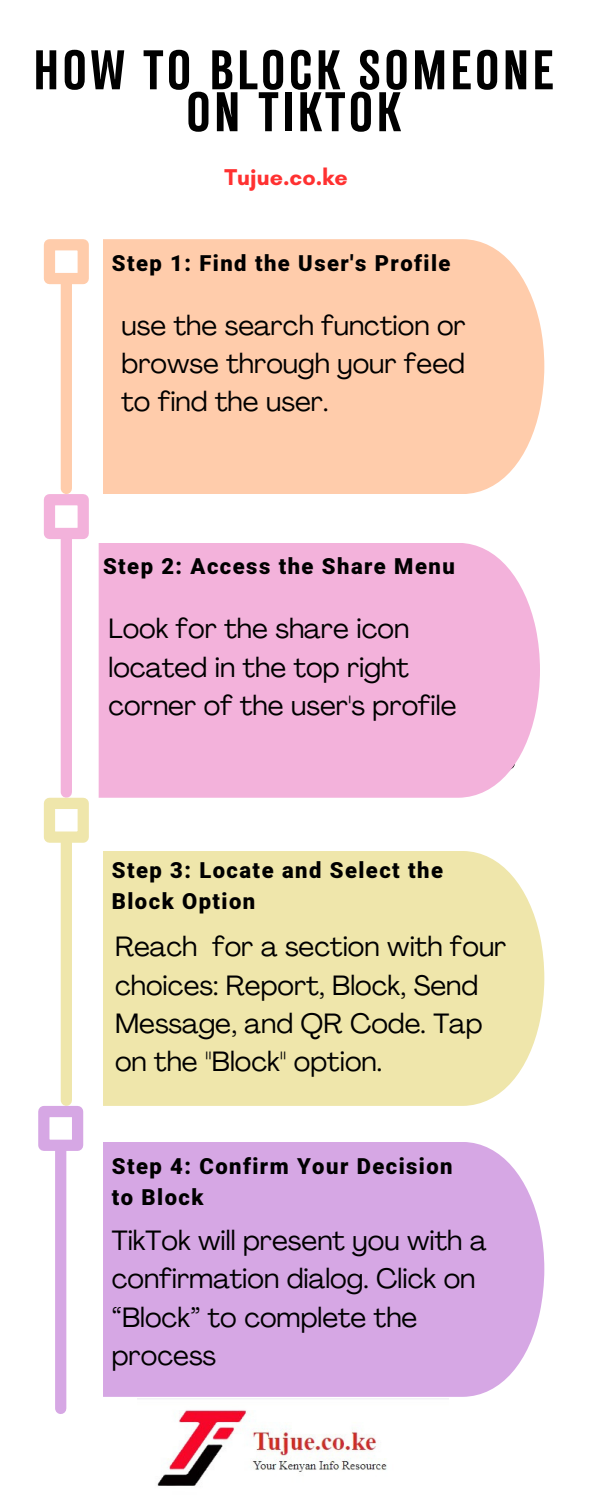
<style>
.page{position:relative;width:600px;height:1500px;background:#fff}
.page>*{position:absolute;margin:0;border:0;box-sizing:border-box;transform-origin:0 0}
.t1{font:700 50.6px/41.9px "TT Backwards Sans";letter-spacing:.055em;color:#000;text-align:center}
.t2{font:27.6px/38.2px "Agrandir";color:#000}
.t3{font:700 23.3px "Glacial Indifference";color:#ff3131}
.t4{font:900 22px/30.8px "Mardoto";letter-spacing:.065em;color:#000}
</style>
<div class="page">
<div style="left:61px;top:284px;width:11px;height:204px;background:#ffccab"></div>
<div style="left:44px;top:239px;width:45px;height:45px;border:11px solid #ffccab"></div>
<div style="left:61px;top:539px;width:11px;height:253px;background:#f3b2db"></div>
<div style="left:44px;top:494px;width:45px;height:45px;border:11px solid #f3b2db"></div>
<div style="left:61px;top:843px;width:11px;height:257px;background:#efe6ab"></div>
<div style="left:44px;top:798px;width:45px;height:45px;border:11px solid #efe6ab"></div>
<div style="left:103px;top:239px;width:441px;height:255px;background:#ffccab"></div>
<div style="left:99px;top:543px;width:441px;height:255px;background:#f3b2db"></div>
<div style="left:103px;top:851px;width:441px;height:255px;background:#efe6ab"></div>
<div style="left:103px;top:1142px;width:441px;height:255px;background:#d6a7e4"></div>
<div style="left:55px;top:1151px;width:11px;height:257px;background:#d6a7e4"></div>
<div style="left:38px;top:1106px;width:45px;height:45px;border:11px solid #d6a7e4"></div>
<img style="left:157px;top:1410px;width:230px;height:76px">
<p class="t1" style="left:33px;top:54px;width:522px">HOW TO BLOCK SOMEONE<br>ON TIKTOK</p>
<p class="t3" style="left:224px;top:163px;width:125px">Tujue.co.ke</p>
<p class="t4" style="left:112px;top:248px;width:340px">Step 1: Find the User's Profile</p>
<h2 class="t2" style="left:122px;top:309px;width:346px;text-align:justify">use the search function or browse through your feed to find the user.</h2>
<h2 class="t4" style="left:103px;top:551px;width:353px">Step 2: Access the Share Menu</h2>
<p class="t2" style="left:109px;top:612px;width:350px">Look for the share icon located in the top right corner of the user's profile</p>
<h2 class="t4" style="left:112px;top:855px;width:333px">Step 3: Locate and Select the<br>Block Option</h2>
<p class="t2" style="left:115px;top:930px;width:393px">Reach for a section with four choices: Report, Block, Send<br>Message, and QR Code. Tap on the "Block" option.</p>
<h2 class="t4" style="left:112px;top:1151px;width:342px">Step 4: Confirm Your Decision to Block</h2>
<p class="t2" style="left:112px;top:1224px;width:376px">TikTok will present you with a confirmation dialog. Click on “Block” to complete the process</p>
</div>
